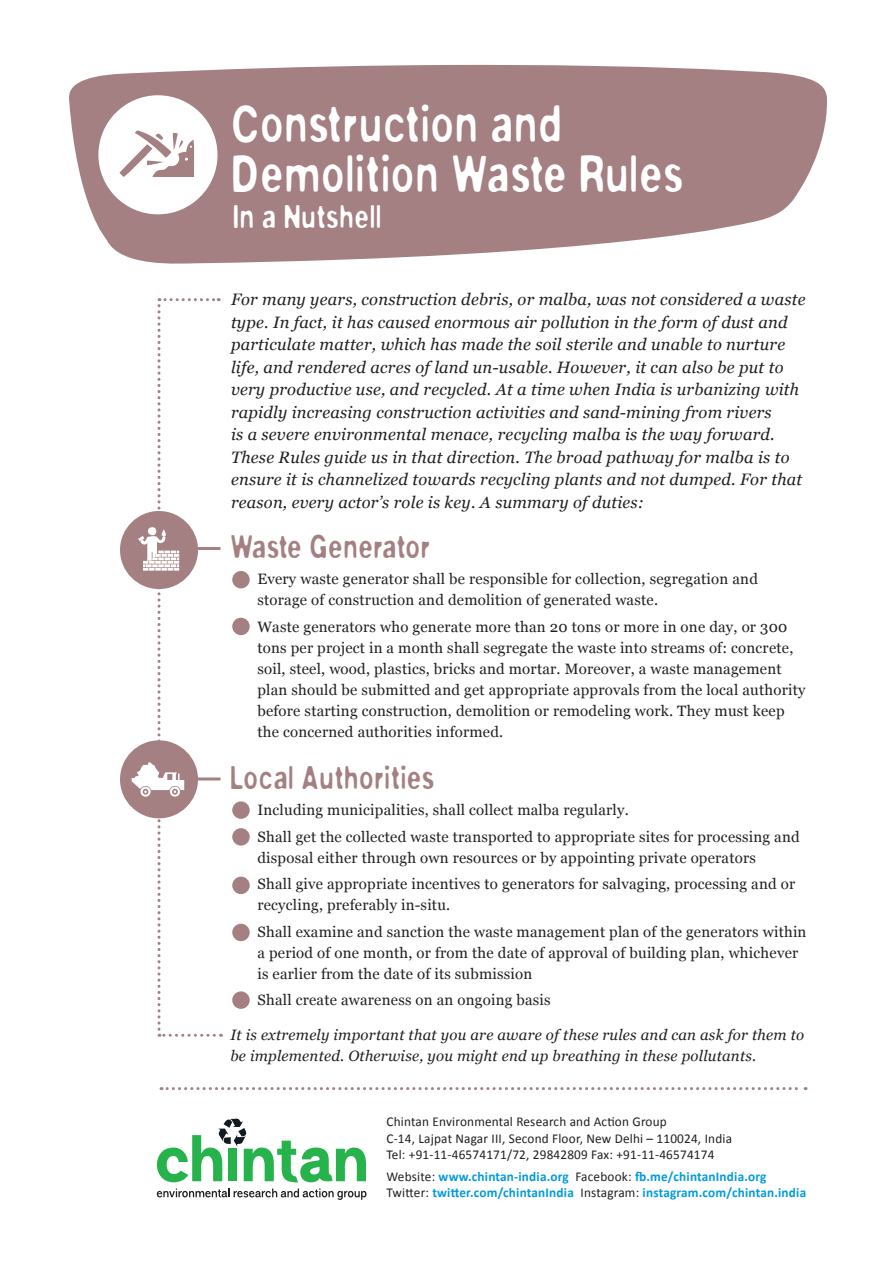
<style>
.page{position:relative;width:893px;height:1263px;background:#fff}
.page>*{position:absolute;margin:0;border:0;box-sizing:border-box;transform-origin:0 0}
.t1{font:100 48px/49.5px "Washout";letter-spacing:.015em;color:#fff}
.t2{font:100 30px "Washout";letter-spacing:.015em;color:#a58082}
.t3{font:100 30px "Washout";letter-spacing:.015em;color:#fff}
.t4{font:italic 16.5px/22.5px "Georgia";letter-spacing:.015em;color:#231f20}
.t5{font:15px/21px "Georgia";letter-spacing:.015em;color:#231f20}
.t6{font:italic 15px/21px "Georgia";letter-spacing:.015em;color:#231f20}
.t7{font:13.5px/16.5px "Calibri";letter-spacing:.015em;color:#231f20}
.t8{font:700 13.5px/16.5px "Calibri";letter-spacing:.015em;color:#009bdb}
.s1{font-weight:400;color:#231f20}
</style>
<div class="page">
<svg style="left:69px;top:64px;width:758px;height:200px;background:#b19293"></svg>
<div style="left:98px;top:95px;width:120px;height:119px;background:#fff;border-radius:50%"></div>
<div style="left:120px;top:511px;width:78px;height:78px;background:#a58082;border-radius:50%"></div>
<div style="left:120px;top:740px;width:78px;height:78px;background:#a58082;border-radius:50%"></div>
<div style="left:232px;top:571px;width:18px;height:17px;background:#a58082;border-radius:50%"></div>
<div style="left:232px;top:618px;width:18px;height:17px;background:#a58082;border-radius:50%"></div>
<div style="left:232px;top:801px;width:18px;height:18px;background:#a58082;border-radius:50%"></div>
<div style="left:232px;top:828px;width:18px;height:18px;background:#a58082;border-radius:50%"></div>
<div style="left:232px;top:877px;width:18px;height:17px;background:#a58082;border-radius:50%"></div>
<div style="left:232px;top:924px;width:18px;height:17px;background:#a58082;border-radius:50%"></div>
<svg style="left:119px;top:130px;width:75px;height:47px"></svg>
<div style="left:232px;top:991px;width:18px;height:18px;background:#a58082;border-radius:50%"></div>
<svg style="left:157px;top:1119px;width:209px;height:63px"></svg>
<svg style="left:157px;top:1188px;width:209px;height:12px"></svg>
<svg style="left:161px;top:1087px;width:645px;height:3px"></svg>
<svg style="left:132px;top:298px;width:89px;height:739px"></svg>
<h1 class="t1" style="left:232px;top:103px;width:454px">Construction and<br>Demolition Waste Rules</h1>
<h2 class="t3" style="left:233px;top:204px;width:150px">In a Nutshell</h2>
<p class="t4" style="left:231px;top:287px;width:576px">For many years, construction debris, or malba, was not considered a waste type. In fact, it has caused enormous air pollution in the form of dust and particulate matter, which has made the soil sterile and unable to nurture life, and rendered acres of land un-usable. However, it can also be put to very productive use, and recycled. At a time when India is urbanizing with rapidly increasing construction activities and sand-mining from rivers<br>is a severe environmental menace, recycling malba is the way forward.<br>These Rules guide us in that direction. The broad pathway for malba is to ensure it is channelized towards recycling plants and not dumped. For that reason, every actor’s role is key. A summary of duties:</p>
<h2 class="t2" style="left:230px;top:534px;width:202px">Waste Generator</h2>
<p class="t5" style="left:257px;top:568px;width:502px">Every waste generator shall be responsible for collection, segregation and storage of construction and demolition of generated waste.</p>
<p class="t5" style="left:257px;top:615px;width:549px">Waste generators who generate more than 20 tons or more in one day, or 300 tons per project in a month shall segregate the waste into streams of: concrete, soil, steel, wood, plastics, bricks and mortar. Moreover, a waste management plan should be submitted and get appropriate approvals from the local authority before starting construction, demolition or remodeling work. They must keep the concerned authorities informed.</p>
<h2 class="t2" style="left:230px;top:764px;width:206px">Local Authorities</h2>
<p class="t5" style="left:257px;top:796px;width:544px;line-height:26.5px">Including municipalities, shall collect malba regularly.<br>Shall get the collected waste transported to appropriate sites for processing and</p>
<p class="t5" style="left:257px;top:843px;width:539px;line-height:26.5px">disposal either through own resources or by appointing private operators<br>Shall give appropriate incentives to generators for salvaging, processing and or</p>
<p class="t5" style="left:257px;top:891px;width:551px;line-height:26.5px">recycling, preferably in-situ.<br>Shall examine and sanction the waste management plan of the generators within</p>
<p class="t5" style="left:257px;top:941px;width:542px">a period of one month, or from the date of approval of building plan, whichever is earlier from the date of its submission</p>
<p class="t5" style="left:257px;top:989px;width:295px">Shall create awareness on an ongoing basis</p>
<p class="t6" style="left:230px;top:1023px;width:575px">It is extremely important that you are aware of these rules and can ask for them to be implemented. Otherwise, you might end up breathing in these pollutants.</p>
<p class="t7" style="left:386px;top:1113px;width:347px">Chintan Environmental Research and Action Group<br>C-14, Lajpat Nagar III, Second Floor, New Delhi – 110024, India<br>Tel: +91-11-46574171/72, 29842809 Fax: +91-11-46574174</p>
<p class="t8" style="left:386px;top:1168px;width:421px"><span class="s1">Website:</span> www.chintan-india.org <span class="s1">Facebook:</span> fb.me/chintanIndia.org<br><span class="s1">Twitter:</span> twitter.com/chintanIndia <span class="s1">Instagram:</span> instagram.com/chintan.india</p>
</div>
